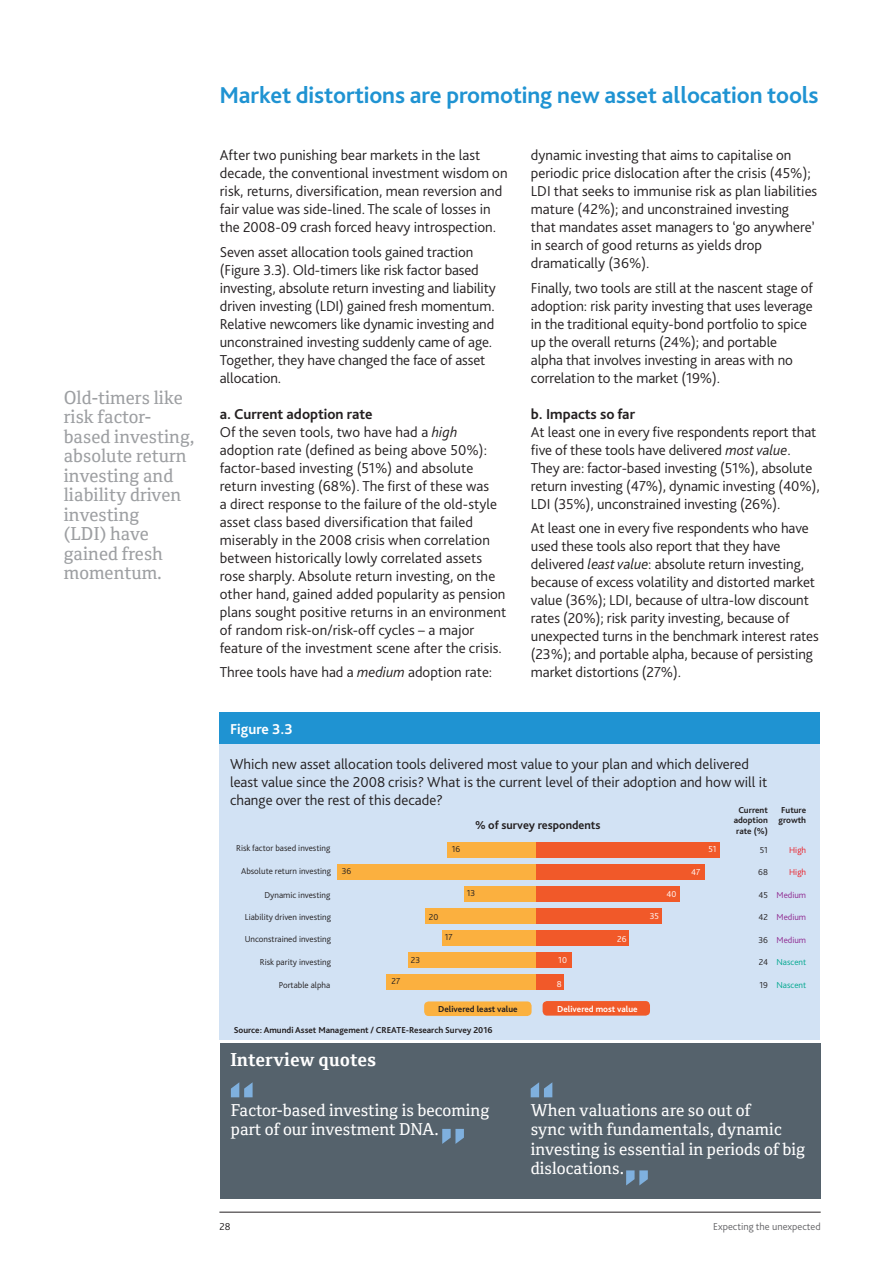
<style>
.page{position:relative;width:893px;height:1263px;background:#fff}
.page>*{position:absolute;margin:0;border:0;box-sizing:border-box;transform-origin:0 0}
.t1{font:700 24px "Bliss Pro";letter-spacing:-.005em;color:#1f93d2}
.t2{font:18px/19.5px "Cordale";color:#9d9fa2}
.t3{font:700 18px "Cordale";color:#fff}
.t4{font:16.5px/19.5px "Cordale";color:#fff}
.t5{font:300 15px/18px "Bliss Pro";letter-spacing:-.005em;color:#231f20}
.t6{font:700 15px "Bliss Pro";color:#231f20}
.t7{font:700 15px "Bliss Pro";color:#fff}
.t8{font:700 12px "Bliss Pro";color:#231f20}
.t9{font:300 10.5px "Bliss Pro";color:#636366}
.t10{font:300 10.5px "Bliss Pro";color:#231f20}
.t11{font:300 9px "Bliss Pro";color:#231f20}
.t12{font:700 9px/10.5px "Bliss Pro";color:#231f20;text-align:center}
.t13{font:300 9px "Bliss Pro";color:#8f278f}
.t14{font:700 9px "Bliss Pro";color:#fff}
.t15{font:300 9px "Bliss Pro";color:#00a78e}
.t16{font:300 9px "Bliss Pro";color:#fff}
.t17{font:300 9px "Bliss Pro";color:#ec1d25}
.s1{font-weight:700}
.s2{font-style:italic}
.s3{color:#231f20}
</style>
<div class="page">
<hr style="left:219px;top:1212px;width:602px;height:1px;background:#231f20">
<div style="left:219px;top:740px;width:601px;height:300px;background:#d2e2f4"></div>
<div style="left:219px;top:712px;width:601px;height:32px;background:#1f93d2"></div>
<div style="left:220px;top:1043px;width:601px;height:156px;background:#55626c"></div>
<svg style="left:531px;top:1082px;width:21px;height:15px"></svg>
<svg style="left:442px;top:1129px;width:22px;height:15px"></svg>
<svg style="left:626px;top:1170px;width:22px;height:15px"></svg>
<svg style="left:231px;top:1082px;width:22px;height:15px"></svg>
<div style="left:424px;top:1001px;width:108px;height:15px;background:#fbb13f;border-radius:5px"></div>
<div style="left:543px;top:1001px;width:107px;height:15px;background:#f15a29;border-radius:5px"></div>
<div style="left:535px;top:842px;width:184px;height:15px;background:#f15929"></div>
<div style="left:535px;top:864px;width:170px;height:16px;background:#f15929"></div>
<div style="left:535px;top:886px;width:145px;height:16px;background:#f15929"></div>
<div style="left:535px;top:908px;width:127px;height:16px;background:#f15929"></div>
<div style="left:535px;top:930px;width:94px;height:16px;background:#f15929"></div>
<div style="left:535px;top:952px;width:36px;height:16px;background:#f15929"></div>
<div style="left:535px;top:974px;width:29px;height:16px;background:#f15929"></div>
<div style="left:447px;top:842px;width:89px;height:15px;background:#fbb03f"></div>
<div style="left:337px;top:864px;width:199px;height:16px;background:#fbb03f"></div>
<div style="left:464px;top:886px;width:72px;height:16px;background:#fbb03f"></div>
<div style="left:425px;top:908px;width:111px;height:16px;background:#fbb03f"></div>
<div style="left:442px;top:930px;width:94px;height:16px;background:#fbb03f"></div>
<div style="left:409px;top:952px;width:127px;height:16px;background:#fbb03f"></div>
<div style="left:387px;top:974px;width:149px;height:16px;background:#fbb03f"></div>
<p class="t2" style="left:64px;top:388px;width:132px">Old-timers like risk factor&shy;based investing, absolute return investing and liability driven investing<br>(LDI) have gained fresh momentum.</p>
<h1 class="t1" style="left:219px;top:80px;width:601px">Market distortions are promoting new asset allocation tools</h1>
<p class="t5" style="left:220px;top:146px;width:289px">After two punishing bear markets in the last decade, the conventional investment wisdom on risk, returns, diversification, mean reversion and fair value was side-lined. The scale of losses in the 2008-09 crash forced heavy introspection.</p>
<p class="t5" style="left:220px;top:242px;width:278px">Seven asset allocation tools gained traction (Figure 3.3). Old-timers like risk factor based investing, absolute return investing and liability driven investing (LDI) gained fresh momentum.<br>Relative newcomers like dynamic investing and unconstrained investing suddenly came of age.<br>Together, they have changed the face of asset allocation.</p>
<p class="t5" style="left:220px;top:404px;width:288px"><span class="s1">a. Current adoption rate<br></span>Of the seven tools, two have had a <span class="s2">high </span>adoption rate (defined as being above 50%): factor-based investing (51%) and absolute return investing (68%). The first of these was<br>a direct response to the failure of the old-style asset class based diversification that failed miserably in the 2008 crisis when correlation between historically lowly correlated assets rose sharply. Absolute return investing, on the other hand, gained added popularity as pension plans sought positive returns in an environment of random risk-on/risk-off cycles – a major feature of the investment scene after the crisis.</p>
<p class="t5" style="left:220px;top:663px;width:274px">Three tools have had a <span class="s2">medium</span> adoption rate:</p>
<p class="t7" style="left:230px;top:719px;width:64px">Figure 3.3</p>
<p class="t5" style="left:531px;top:146px;width:288px">dynamic investing that aims to capitalise on periodic price dislocation after the crisis (45%); LDI that seeks to immunise risk as plan liabilities mature (42%); and unconstrained investing that mandates asset managers to ‘go anywhere’ in search of good returns as yields drop dramatically (36%).</p>
<p class="t5" style="left:531px;top:278px;width:284px">Finally, two tools are still at the nascent stage of adoption: risk parity investing that uses leverage in the traditional equity-bond portfolio to spice up the overall returns (24%); and portable alpha that involves investing in areas with no correlation to the market (19%).</p>
<p class="t6" style="left:531px;top:404px;width:106px">b. Impacts so far</p>
<p class="t5" style="left:531px;top:422px;width:290px">At least one in every five respondents report that five of these tools have delivered <span class="s2">most value</span>.<br>They are: factor-based investing (51%), absolute return investing (47%), dynamic investing (40%), LDI (35%), unconstrained investing (26%).</p>
<p class="t5" style="left:531px;top:519px;width:289px">At least one in every five respondents who have used these tools also report that they have delivered <span class="s2">least value</span>: absolute return investing, because of excess volatility and distorted market value (36%); LDI, because of ultra-low discount rates (20%); risk parity investing, because of unexpected turns in the benchmark interest rates (23%); and portable alpha, because of persisting market distortions (27%).</p>
<p class="t5" style="left:230px;top:754px;width:539px">Which new asset allocation tools delivered most value to your plan and which delivered least value since the 2008 crisis? What is the current level of their adoption and how will it change over the rest of this decade?</p>
<p class="t12" style="left:734px;top:804px;width:36px">Current adoption rate (%)</p>
<p class="t12" style="left:779px;top:804px;width:29px;text-align:left">Future growth</p>
<p class="t11" style="left:760px;top:844px;width:10px">51</p>
<p class="t17" style="left:789px;top:844px;width:19px">High</p>
<p class="t11" style="left:758px;top:866px;width:11px">68</p>
<p class="t17" style="left:789px;top:866px;width:19px">High</p>
<p class="t13" style="left:758px;top:889px;width:49px"><span class="s3">45</span> Medium</p>
<p class="t13" style="left:758px;top:911px;width:49px"><span class="s3">42</span> Medium</p>
<p class="t13" style="left:758px;top:934px;width:49px"><span class="s3">36</span> Medium</p>
<p class="t15" style="left:759px;top:956px;width:49px"><span class="s3">24</span> Nascent</p>
<p class="t15" style="left:759px;top:979px;width:48px"><span class="s3">19</span> Nascent</p>
<p class="t8" style="left:475px;top:817px;width:127px">% of survey respondents</p>
<p class="t11" style="left:236px;top:842px;width:96px">Risk factor based investing</p>
<p class="t11" style="left:264px;top:889px;width:67px">Dynamic investing</p>
<p class="t11" style="left:245px;top:911px;width:88px">Liability driven investing</p>
<p class="t11" style="left:245px;top:933px;width:88px">Unconstrained investing</p>
<p class="t11" style="left:260px;top:956px;width:73px">Risk parity investing</p>
<p class="t11" style="left:279px;top:979px;width:53px">Portable alpha</p>
<p class="t16" style="left:709px;top:844px;width:10px">51</p>
<p class="t11" style="left:452px;top:844px;width:10px">16</p>
<p class="t11" style="left:241px;top:866px;width:91px">Absolute return investing</p>
<p class="t11" style="left:342px;top:866px;width:11px">36</p>
<p class="t16" style="left:691px;top:866px;width:11px">47</p>
<p class="t11" style="left:467px;top:888px;width:10px">13</p>
<p class="t16" style="left:667px;top:888px;width:11px">40</p>
<p class="t16" style="left:650px;top:910px;width:11px">35</p>
<p class="t11" style="left:429px;top:911px;width:11px">20</p>
<p class="t11" style="left:445px;top:932px;width:9px">17</p>
<p class="t16" style="left:617px;top:933px;width:11px">26</p>
<p class="t11" style="left:411px;top:954px;width:11px">23</p>
<p class="t16" style="left:558px;top:954px;width:10px">10</p>
<p class="t16" style="left:557px;top:978px;width:6px">8</p>
<p class="t11" style="left:392px;top:976px;width:10px">27</p>
<p class="t12" style="left:438px;top:1003px;width:81px">Delivered least value</p>
<p class="t14" style="left:557px;top:1003px;width:82px">Delivered most value</p>
<p class="t12" style="left:234px;top:1025px;width:260px">Source: Amundi Asset Management / CREATE-Research Survey 2016</p>
<p class="t3" style="left:230px;top:1049px;width:147px">Interview quotes</p>
<p class="t4" style="left:231px;top:1100px;width:260px">Factor-based investing is becoming part of our investment DNA.</p>
<p class="t4" style="left:531px;top:1100px;width:276px">When valuations are so out of<br>sync with fundamentals, dynamic investing is essential in periods of big dislocations.</p>
<p class="t10" style="left:219px;top:1220px;width:13px">28</p>
<p class="t9" style="left:713px;top:1220px;width:109px">Expecting the unexpected</p>
</div>
